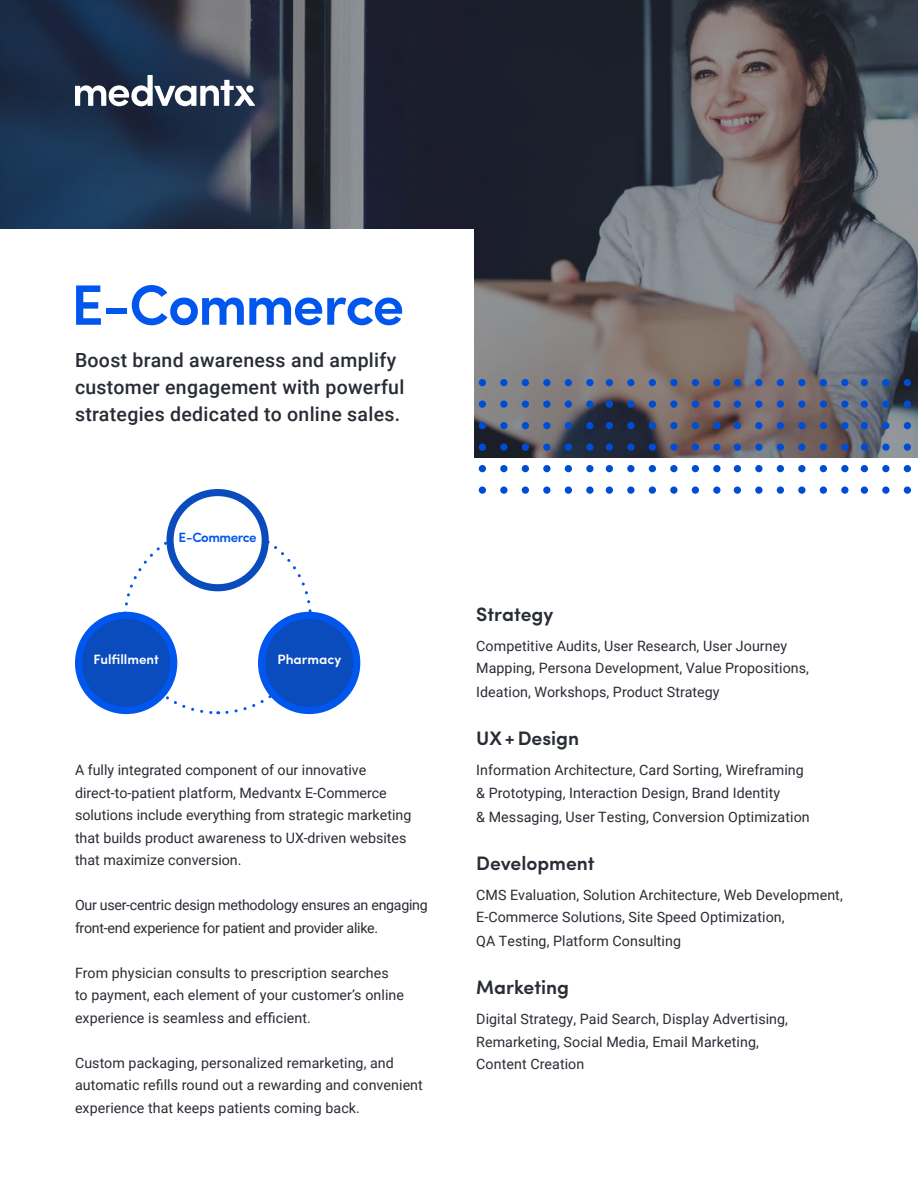
<style>
.page{position:relative;width:918px;height:1188px;background:#fff}
.page>*{position:absolute;margin:0;border:0;box-sizing:border-box;transform-origin:0 0}
.t1{font:600 57px "Sofia Pro";letter-spacing:-.035em;color:#0056ed}
.t2{font:500 19.5px/27px "Roboto";letter-spacing:.015em;color:#282c34}
.t3{font:600 19.5px "Sofia Pro";color:#282c34}
.t4{font:14.25px/22.5px "Roboto";letter-spacing:.005em;color:#282c34}
.t5{font:14.25px/22.5px "Roboto";letter-spacing:-.02em;color:#282c34}
.t6{font:600 13.5px "Sofia Pro";color:#fff}
.t7{font:600 13.5px "Sofia Pro";letter-spacing:-.035em;color:#0056ed}
</style>
<div class="page">
<svg style="left:0;top:0;width:918px;height:458px;background:#444853"></svg>
<svg style="left:75px;top:75px;width:180px;height:31px"></svg>
<div style="left:246px;top:85px;width:8px;height:8px;background:#fff;border-radius:50%"></div>
<div style="left:0;top:230px;width:474px;height:262px;background:#fff"></div>
<svg style="left:474px;top:372px;width:126px;height:122px"></svg>
<svg style="left:729px;top:372px;width:126px;height:122px"></svg>
<svg style="left:602px;top:372px;width:126px;height:122px"></svg>
<svg style="left:856px;top:372px;width:62px;height:122px"></svg>
<svg style="left:122px;top:527px;width:191px;height:188px"></svg>
<div style="left:79px;top:615px;width:95px;height:96px;background:#0a4bbe;border-radius:50%"></div>
<div style="left:75px;top:612px;width:102px;height:102px;border:7px solid #0056ed;border-radius:50%"></div>
<div style="left:262px;top:615px;width:95px;height:96px;background:#0a4bbe;border-radius:50%"></div>
<div style="left:258px;top:612px;width:102px;height:102px;border:7px solid #0056ed;border-radius:50%"></div>
<div style="left:170px;top:493px;width:95px;height:95px;background:#fff;border-radius:50%"></div>
<div style="left:166px;top:489px;width:103px;height:102px;border:7px solid #0a4bbe;border-radius:50%"></div>
<h1 class="t1" style="left:71px;top:261px;width:334px">E-Commerce</h1>
<h2 class="t2" style="left:75px;top:346px;width:331px">Boost brand awareness and amplify customer engagement with powerful strategies dedicated to online sales.</h2>
<p class="t7" style="left:179px;top:527px;width:80px">E-Commerce</p>
<p class="t6" style="left:94px;top:649px;width:67px">Fulfillment</p>
<p class="t6" style="left:277px;top:649px;width:65px">Pharmacy</p>
<p class="t4" style="left:75px;top:759px;width:338px">A fully integrated component of our innovative direct-to-patient platform, Medvantx E-Commerce solutions include everything from strategic marketing that builds product awareness to UX-driven websites that maximize conversion.</p>
<p class="t5" style="left:75px;top:894px;width:354px">Our user-centric design methodology ensures an engaging front-end experience for patient and provider alike.</p>
<p class="t4" style="left:75px;top:961px;width:331px">From physician consults to prescription searches to payment, each element of your customer’s online experience is seamless and efficient.</p>
<p class="t4" style="left:75px;top:1051px;width:349px">Custom packaging, personalized remarketing, and automatic refills round out a rewarding and convenient experience that keeps patients coming back.</p>
<h2 class="t3" style="left:476px;top:599px;width:79px">Strategy</h2>
<p class="t4" style="left:476px;top:634px;width:334px">Competitive Audits, User Research, User Journey<br>Mapping, Persona Development, Value Propositions,</p>
<p class="t4" style="left:476px;top:681px;width:245px">Ideation, Workshops, Product Strategy</p>
<h2 class="t3" style="left:476px;top:724px;width:105px">UX + Design</h2>
<p class="t4" style="left:476px;top:759px;width:329px">Information Architecture, Card Sorting, Wireframing &amp; Prototyping, Interaction Design, Brand Identity</p>
<p class="t4" style="left:476px;top:805px;width:335px">&amp; Messaging, User Testing, Conversion Optimization</p>
<h2 class="t3" style="left:476px;top:848px;width:120px">Development</h2>
<p class="t4" style="left:476px;top:883px;width:368px">CMS Evaluation, Solution Architecture, Web Development,<br>E-Commerce Solutions, Site Speed Optimization,</p>
<p class="t4" style="left:476px;top:930px;width:206px">QA Testing, Platform Consulting</p>
<h2 class="t3" style="left:476px;top:973px;width:94px">Marketing</h2>
<p class="t4" style="left:476px;top:1008px;width:313px">Digital Strategy, Paid Search, Display Advertising,<br>Remarketing, Social Media, Email Marketing,<br>Content Creation</p>
</div>
